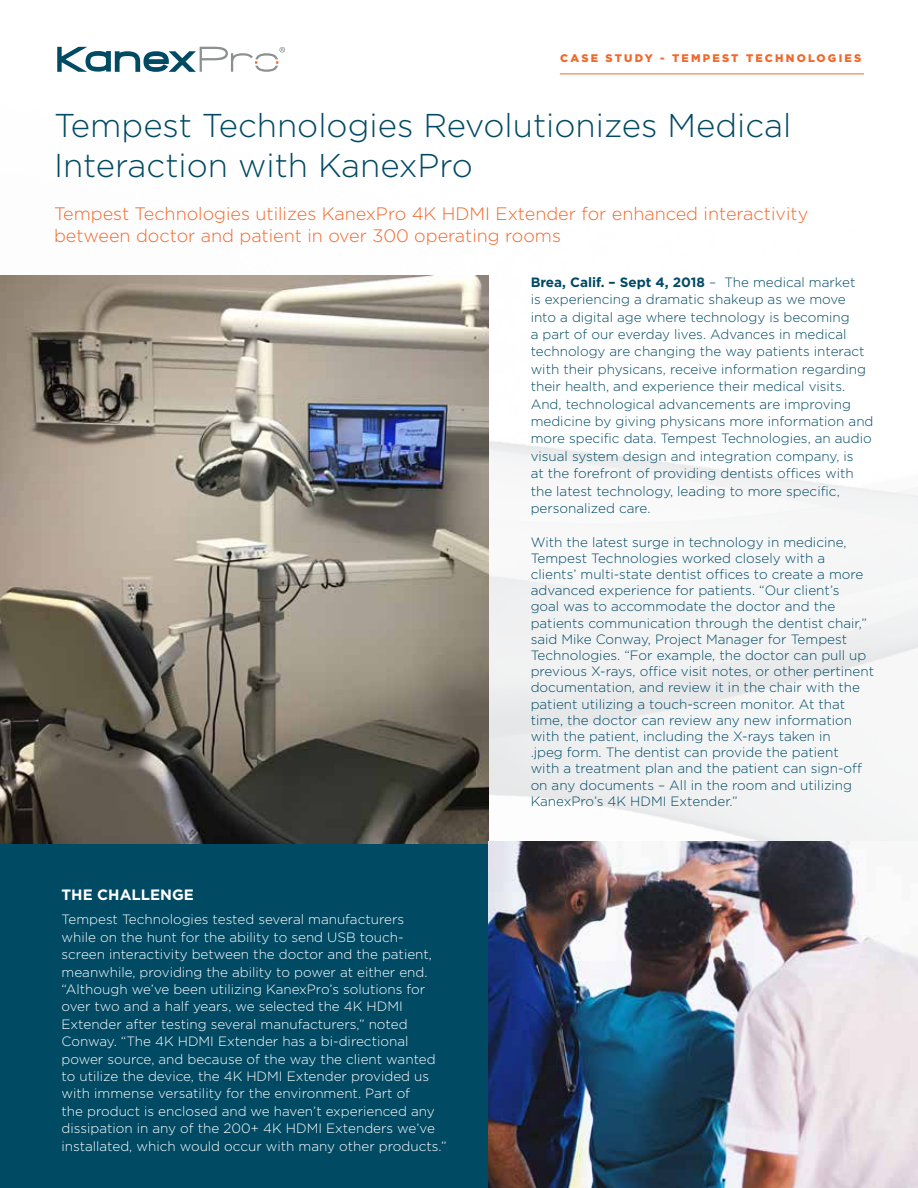
<style>
.page{position:relative;width:918px;height:1188px;background:#fff}
.page>*{position:absolute;margin:0;border:0;box-sizing:border-box;transform-origin:0 0}
.t1{font:300 33px/39.6px "Gotham HTF";color:#004a64}
.t2{font:300 18px/21.6px "Gotham HTF";color:#f2682a}
.t3{font:700 15px "Gotham HTF";color:#fff}
.t4{font:300 13.5px/16.2px "Gotham HTF";color:#004a64}
.t5{font:300 13.5px/17.4px "Gotham HTF";color:#fff}
.t6{font:900 10.95px "Gotham HTF";letter-spacing:.2em;color:#f2682a}
.s1{font-weight:700}
</style>
<div class="page">
<img style="left:57px;top:46px;width:861px;height:796px">
<div style="left:0;top:841px;width:488px;height:347px;background:#004a64"></div>
<img style="left:0;top:275px;width:488px;height:569px">
<hr style="left:560px;top:74px;width:304px;height:1px;background:#f2682a">
<img style="left:488px;top:842px;width:430px;height:346px">
<svg style="left:57px;top:47px;width:228px;height:25px"></svg>
<p class="t6" style="left:560px;top:52px;width:302px">CASE STUDY - TEMPEST TECHNOLOGIES</p>
<h1 class="t1" style="left:54px;top:105px;width:739px">Tempest Technologies Revolutionizes Medical<br>Interaction with KanexPro</h1>
<h2 class="t2" style="left:54px;top:203px;width:756px">Tempest Technologies utilizes KanexPro 4K HDMI Extender for enhanced interactivity between doctor and patient in over 300 operating rooms</h2>
<p class="t4" style="left:531px;top:273px;width:344px;line-height:17.4px"><span class="s1">Brea, Calif. – Sept 4, 2018</span> – The medical market<br>is experiencing a dramatic shakeup as we move into a digital age where technology is becoming<br>a part of our everday lives. Advances in medical technology are changing the way patients interact with their physicans, receive information regarding their health, and experience their medical visits.<br>And, technological advancements are improving medicine by giving physicans more information and more specific data. Tempest Technologies, an audio visual system design and integration company, is<br>at the forefront of providing dentists offices with the latest technology, leading to more specific, personalized care.</p>
<p class="t4" style="left:531px;top:534px;width:345px">With the latest surge in technology in medicine, Tempest Technologies worked closely with a clients’ multi-state dentist offices to create a more advanced experience for patients. “Our client’s<br>goal was to accommodate the doctor and the patients communication through the dentist chair,” said Mike Conway, Project Manager for Tempest Technologies. “For example, the doctor can pull up previous X-rays, office visit notes, or other pertinent documentation, and review it in the chair with the patient utilizing a touch-screen monitor. At that time, the doctor can review any new information with the patient, including the X-rays taken in<br>.jpeg form. The dentist can provide the patient<br>with a treatment plan and the patient can sign-off on any documents – All in the room and utilizing KanexPro’s 4K HDMI Extender.”</p>
<p class="t3" style="left:62px;top:886px;width:134px">THE CHALLENGE</p>
<p class="t5" style="left:62px;top:911px;width:387px">Tempest Technologies tested several manufacturers<br>while on the hunt for the ability to send USB touch&shy;screen interactivity between the doctor and the patient, meanwhile, providing the ability to power at either end. “Although we’ve been utilizing KanexPro’s solutions for over two and a half years, we selected the 4K HDMI Extender after testing several manufacturers,” noted Conway. “The 4K HDMI Extender has a bi-directional power source, and because of the way the client wanted to utilize the device, the 4K HDMI Extender provided us with immense versatility for the environment. Part of<br>the product is enclosed and we haven’t experienced any dissipation in any of the 200+ 4K HDMI Extenders we’ve installated, which would occur with many other products.”</p>
</div>
